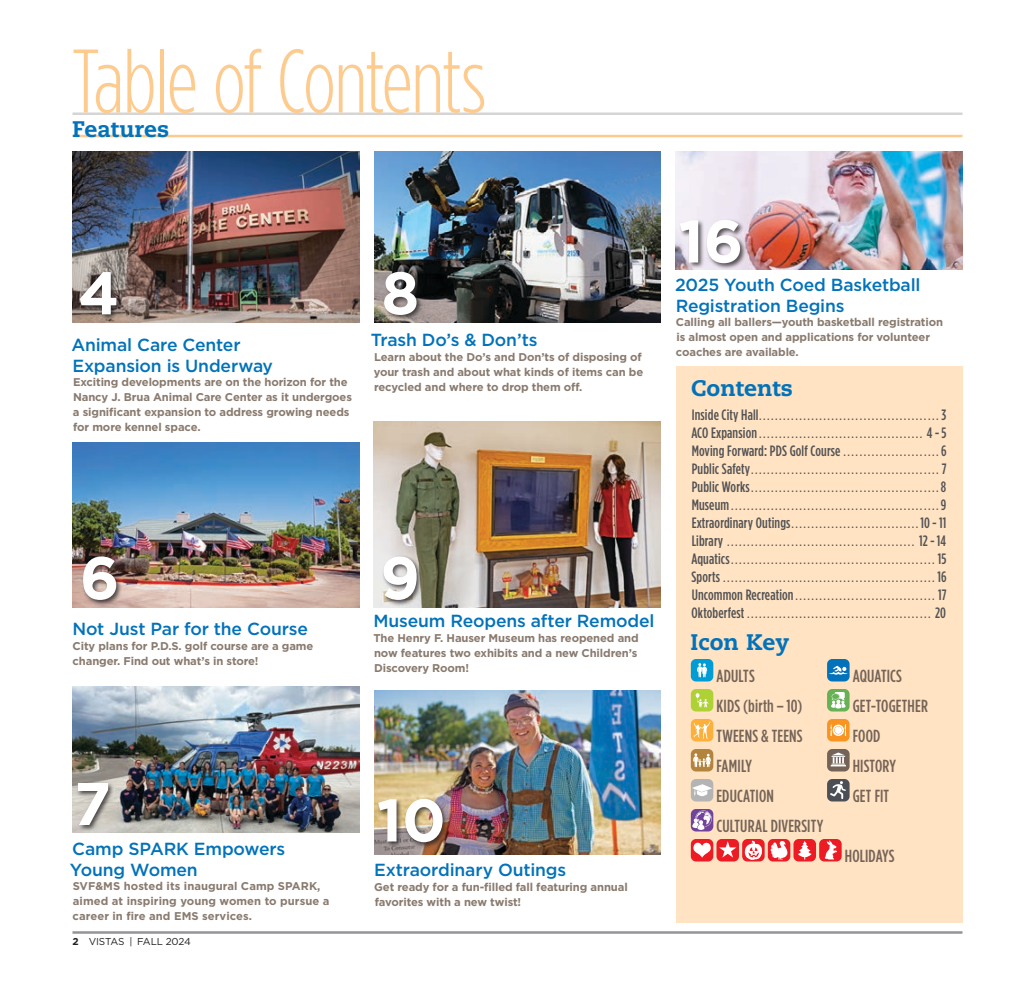
<style>
.page{position:relative;width:1035px;height:990px;background:#fff}
.page>*{position:absolute;margin:0;border:0;box-sizing:border-box;transform-origin:0 0}
.t1{font:300 90px "Gotham Condensed";letter-spacing:-.025em;color:#fecb8f}
.t2{font:700 60px "Gotham";color:#fff}
.t3{font:800 22.5px "Caecilia LT Std";letter-spacing:.005em;color:#0272ba}
.t4{font:500 17.5px/20px "Gotham";letter-spacing:-.01em;color:#0272ba}
.t5{font:500 17.5px "Gotham Condensed";letter-spacing:.01em;color:#746357}
.t6{font:15px/18px "Gotham Condensed";color:#525254;text-align:justify}
.t7{font:700 11.25px/15px "Gotham";letter-spacing:-.01em;color:#897a6e}
.t8{font:10px "Gotham";letter-spacing:-.02em;color:#231f20}
.s1{font-weight:500}
.s2{font-weight:700}
</style>
<div class="page">
<hr style="left:72px;top:112px;width:891px;height:3px;background:#d6d5d4">
<img style="left:72px;top:151px;width:287px;height:171px">
<img style="left:374px;top:151px;width:287px;height:171px">
<img style="left:676px;top:151px;width:287px;height:118px">
<img style="left:72px;top:686px;width:287px;height:146px">
<img style="left:374px;top:690px;width:287px;height:165px">
<img style="left:72px;top:442px;width:287px;height:166px">
<img style="left:373px;top:421px;width:287px;height:187px">
<hr style="left:72px;top:931px;width:891px;height:3px;background:#959397">
<div style="left:676px;top:366px;width:287px;height:556px;background:#ffe3c3"></div>
<div style="left:691px;top:659px;width:22px;height:22px;background:#009cd6;border-radius:5px"></div>
<svg style="left:697px;top:663px;width:10px;height:14px"></svg>
<div style="left:827px;top:659px;width:23px;height:22px;background:#0272ba;border-radius:5px"></div>
<svg style="left:829px;top:666px;width:19px;height:9px"></svg>
<div style="left:691px;top:689px;width:22px;height:22px;background:#aed136;border-radius:5px"></div>
<svg style="left:696px;top:693px;width:13px;height:14px"></svg>
<div style="left:827px;top:689px;width:23px;height:22px;background:#66b056;border-radius:5px"></div>
<svg style="left:831px;top:692px;width:15px;height:17px"></svg>
<div style="left:691px;top:719px;width:22px;height:22px;background:#fbb03c;border-radius:5px"></div>
<svg style="left:694px;top:721px;width:17px;height:18px"></svg>
<div style="left:827px;top:719px;width:23px;height:22px;background:#f79422;border-radius:5px"></div>
<svg style="left:830px;top:724px;width:16px;height:12px"></svg>
<div style="left:835px;top:727px;width:7px;height:7px;background:#fff;border-radius:50%"></div>
<div style="left:691px;top:749px;width:22px;height:22px;background:#b2843e;border-radius:5px"></div>
<svg style="left:693px;top:753px;width:18px;height:14px"></svg>
<div style="left:827px;top:749px;width:23px;height:22px;background:#746357;border-radius:5px"></div>
<svg style="left:831px;top:752px;width:15px;height:14px"></svg>
<div style="left:691px;top:779px;width:22px;height:22px;background:#b3b4b3;border-radius:5px"></div>
<svg style="left:692px;top:784px;width:20px;height:12px"></svg>
<div style="left:827px;top:779px;width:23px;height:22px;background:#4c4f55;border-radius:5px"></div>
<svg style="left:830px;top:781px;width:16px;height:18px"></svg>
<svg style="left:691px;top:809px;width:22px;height:22px"></svg>
<svg style="left:692px;top:811px;width:20px;height:19px"></svg>
<div style="left:691px;top:839px;width:22px;height:22px;background:#ed1c24;border-radius:5px"></div>
<svg style="left:693px;top:842px;width:18px;height:16px"></svg>
<div style="left:717px;top:839px;width:22px;height:22px;background:#ed1c24;border-radius:5px"></div>
<svg style="left:719px;top:841px;width:17px;height:17px"></svg>
<div style="left:742px;top:839px;width:23px;height:22px;background:#ed1c24;border-radius:5px"></div>
<svg style="left:745px;top:841px;width:17px;height:19px"></svg>
<div style="left:768px;top:839px;width:22px;height:22px;background:#ed1c24;border-radius:5px"></div>
<svg style="left:771px;top:841px;width:16px;height:18px"></svg>
<div style="left:794px;top:839px;width:22px;height:22px;background:#ed1c24;border-radius:5px"></div>
<svg style="left:798px;top:841px;width:14px;height:19px"></svg>
<div style="left:819px;top:839px;width:23px;height:22px;background:#ed1c24;border-radius:5px"></div>
<svg style="left:825px;top:840px;width:12px;height:19px"></svg>
<hr style="left:72px;top:135px;width:891px;height:2px;background:#fecb8f">
<div style="left:383px;top:271px;width:40px;height:50px;background:#231f20;opacity:.75"></div>
<div style="left:377px;top:797px;width:72px;height:52px;background:#231f20;opacity:.75"></div>
<div style="left:679px;top:218px;width:68px;height:52px;background:#231f20;opacity:.75"></div>
<div style="left:382px;top:555px;width:41px;height:52px;background:#231f20;opacity:.75"></div>
<div style="left:82px;top:555px;width:41px;height:52px;background:#231f20;opacity:.75"></div>
<div style="left:78px;top:271px;width:45px;height:50px;background:#231f20;opacity:.75"></div>
<div style="left:76px;top:782px;width:39px;height:50px;background:#231f20;opacity:.75"></div>
<h1 class="t1" style="left:72px;top:30px;width:415px">Table of Contents</h1>
<h3 class="t3" style="left:72px;top:115px;width:99px">Features</h3>
<h2 class="t2" style="left:678px;top:201px;width:67px">16</h2>
<h2 class="t2" style="left:381px;top:253px;width:39px">8</h2>
<h2 class="t2" style="left:78px;top:253px;width:43px">4</h2>
<p class="t4" style="left:675px;top:275px;width:247px">2025 Youth Coed Basketball<br>Registration Begins</p>
<p class="t7" style="left:676px;top:315px;width:269px">Calling all ballers—youth basketball registration is almost open and applications for volunteer coaches are available.</p>
<p class="t4" style="left:371px;top:329px;width:168px">Trash Do’s &amp; Don’ts</p>
<p class="t7" style="left:374px;top:349px;width:271px">Learn about the Do’s and Don’ts of disposing of your trash and about what kinds of items can be recycled and where to drop them off.</p>
<p class="t4" style="left:71px;top:335px;width:203px">Animal Care Center<br>Expansion is Underway</p>
<p class="t7" style="left:73px;top:375px;width:281px">Exciting developments are on the horizon for the Nancy J. Brua Animal Care Center as it undergoes a significant expansion to address growing needs for more kennel space.</p>
<h3 class="t3" style="left:691px;top:375px;width:103px">Contents</h3>
<p class="t6" style="left:691px;top:406px;width:257px"><span class="s1">Inside City Hall</span>.............................................<span class="s1">3<br>ACO Expansion</span>......................................... <span class="s1">4 - 5<br>Moving Forward: PDS Golf Course</span>........................<span class="s1">6<br>Public Safety</span>............................................... <span class="s1">7<br>Public Works</span>...............................................<span class="s1">8<br>Museum</span>....................................................<span class="s1">9<br>Extraordinary Outings</span>................................<span class="s1">10 - 11<br>Library</span> ............................................... <span class="s1">12 - 14<br>Aquatics</span>................................................... <span class="s1">15<br>Sports</span>.....................................................<span class="s1">16<br>Uncommon Recreation</span>................................... <span class="s1">17<br>Oktoberfest</span>.............................................. <span class="s1">20</span></p>
<h3 class="t3" style="left:691px;top:628px;width:100px">Icon Key</h3>
<p class="t5" style="left:717px;top:665px;width:40px">ADULTS</p>
<p class="t5" style="left:853px;top:665px;width:51px">AQUATICS</p>
<p class="t5" style="left:717px;top:695px;width:87px">KIDS (birth – 10)</p>
<p class="t5" style="left:853px;top:695px;width:77px">GET-TOGETHER</p>
<p class="t5" style="left:717px;top:725px;width:88px">TWEENS &amp; TEENS</p>
<p class="t5" style="left:853px;top:725px;width:29px">FOOD</p>
<p class="t5" style="left:717px;top:755px;width:37px">FAMILY</p>
<p class="t5" style="left:853px;top:755px;width:45px">HISTORY</p>
<p class="t5" style="left:717px;top:785px;width:59px">EDUCATION</p>
<p class="t5" style="left:853px;top:785px;width:38px">GET FIT</p>
<p class="t5" style="left:717px;top:815px;width:108px">CULTURAL DIVERSITY</p>
<p class="t5" style="left:845px;top:845px;width:51px">HOLIDAYS</p>
<h2 class="t2" style="left:80px;top:538px;width:41px">6</h2>
<h2 class="t2" style="left:380px;top:538px;width:41px">9</h2>
<p class="t4" style="left:373px;top:611px;width:283px">Museum Reopens after Remodel</p>
<p class="t7" style="left:373px;top:631px;width:267px;text-align:justify">The Henry F. Hauser Museum has reopened and now features two exhibits and a new Children’s Discovery Room!</p>
<p class="t4" style="left:72px;top:619px;width:237px">Not Just Par for the Course</p>
<p class="t7" style="left:73px;top:639px;width:242px">City plans for P.D.S. golf course are a game changer. Find out what’s in store!</p>
<h2 class="t2" style="left:74px;top:764px;width:39px">7</h2>
<h2 class="t2" style="left:377px;top:780px;width:71px">10</h2>
<p class="t4" style="left:70px;top:839px;width:217px">Camp SPARK Empowers<br>Young Women</p>
<p class="t7" style="left:73px;top:879px;width:258px">SVF&amp;MS hosted its inaugural Camp SPARK, aimed at inspiring young women to pursue a career in fire and EMS services.</p>
<p class="t4" style="left:374px;top:860px;width:194px">Extraordinary Outings</p>
<p class="t7" style="left:374px;top:880px;width:255px">Get ready for a fun-filled fall featuring annual favorites with a new twist!</p>
<p class="t8" style="left:73px;top:935px;width:120px"><span class="s2">2</span> VISTAS | FALL 2024</p>
</div>
